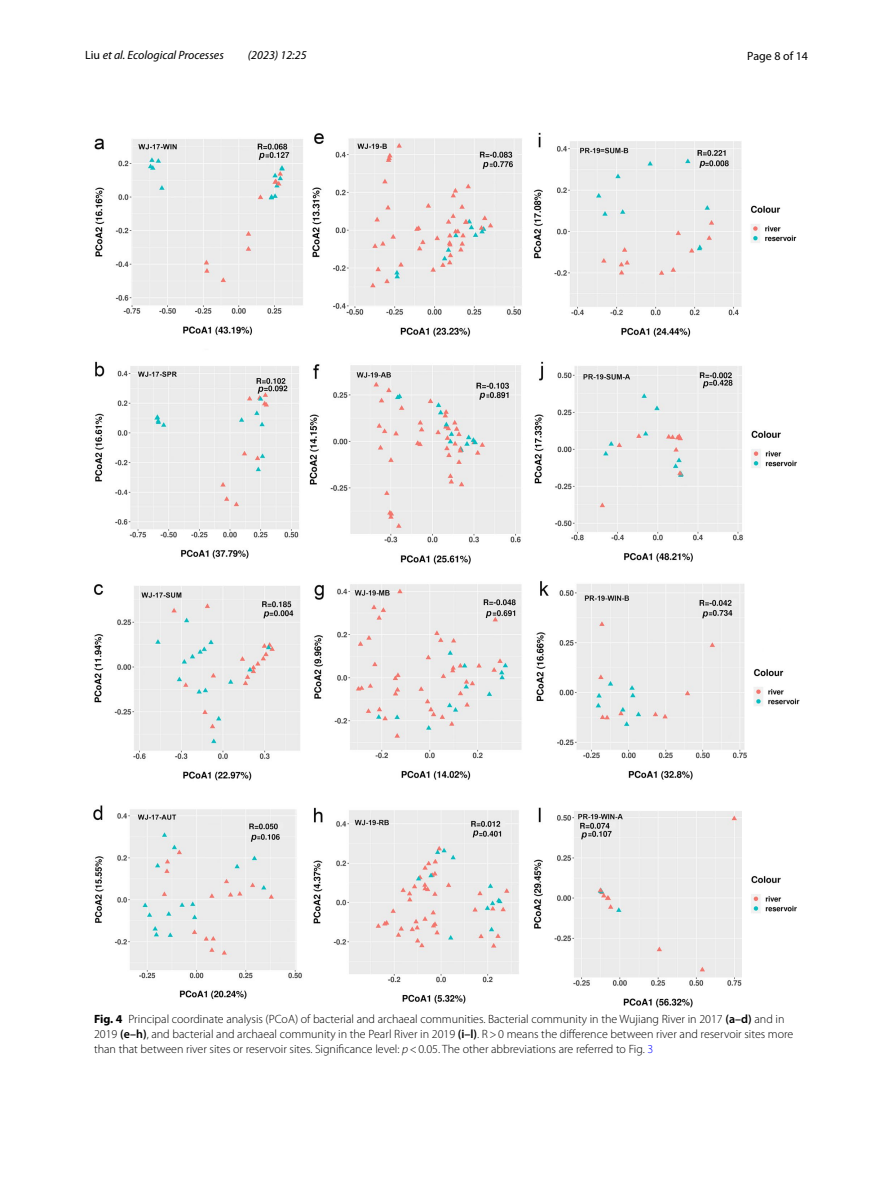
<style>
.page{position:relative;width:893px;height:1187px;background:#fff}
.page>*{position:absolute;margin:0;border:0;box-sizing:border-box;transform-origin:0 0}
.t1{font:300 12px/15px "Myriad Pro";color:#000}
.t2{font:italic 12px "Myriad Pro";color:#000}
.t3{font:12px "Myriad Pro";color:#000}
.s1{font-style:normal}
.s2{font-weight:700}
.s3{font-weight:600}
.s4{font-style:italic}
.s5{color:#00f}
</style>
<div class="page">
<img style="left:94px;top:133px;width:705px;height:874px">
<p class="t2" style="left:85px;top:48px;width:140px"><span class="s1">Liu</span> et al. Ecological Processes</p>
<p class="t2" style="left:248px;top:48px;width:60px">(2023) 12:25</p>
<p class="t3" style="left:747px;top:48px;width:62px">Page 8 of 14</p>
<p class="t1" style="left:94px;top:1011px;width:701px"><span class="s2">Fig. 4</span> Principal coordinate analysis (PCoA) of bacterial and archaeal communities. Bacterial community in the Wujiang River in 2017 <span class="s3">(a–d)</span> and in<br>2019 <span class="s3">(e–h)</span>, and bacterial and archaeal community in the Pearl River in 2019 <span class="s3">(i–l)</span>. R&gt;0 means the difference between river and reservoir sites more than that between river sites or reservoir sites. Significance level: <span class="s4">p</span>&lt;0.05. The other abbreviations are referred to Fig. <span class="s5">3</span></p>
</div>
